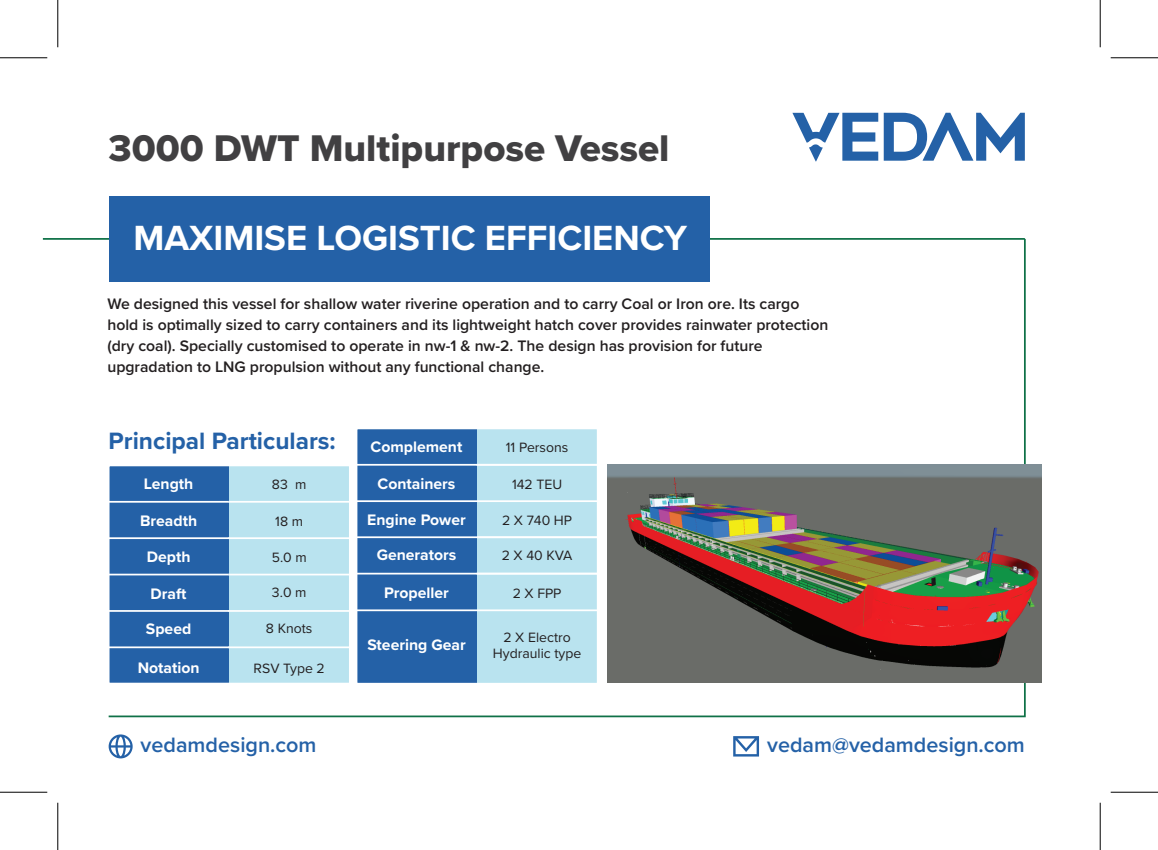
<style>
.page{position:relative;width:1158px;height:850px;background:#fff}
.page>*{position:absolute;margin:0;border:0;box-sizing:border-box;transform-origin:0 0}
.t1{font:38.5px "Proxima Nova Extrabld";color:#414042}
.t2{font:700 36.23px "Proxima Nova";color:#fff}
.t3{font:700 24.5px "Proxima Nova";color:#2461a7}
.t4{font:600 21.53px "Proxima Nova";color:#2461a7}
.t5{font:600 15.75px/21px "Proxima Nova";color:#231f20}
.t6{font:700 15.75px/34.3px "Proxima Nova";color:#fff}
.t7{font:14px/15.8px "Proxima Nova";color:#231f20;text-align:center}
</style>
<div class="page">
<div style="left:228px;top:465px;width:122px;height:218px;background:#b9e3ef"></div>
<div style="left:476px;top:428px;width:122px;height:255px;background:#b9e3ef"></div>
<div style="left:109px;top:465px;width:119px;height:218px;background:#2461a7"></div>
<div style="left:356px;top:428px;width:120px;height:255px;background:#2461a7"></div>
<svg style="left:792px;top:113px;width:232px;height:48px"></svg>
<hr style="left:1023px;top:239px;width:2px;height:226px;background:#0f7147">
<hr style="left:43px;top:238px;width:981px;height:2px;background:#0f7147">
<div style="left:108px;top:464px;width:242px;height:220px;border:2px solid #fff"></div>
<hr style="left:107px;top:501px;width:121px;height:1px;background:#fff">
<hr style="left:107px;top:537px;width:122px;height:2px;background:#fff">
<hr style="left:107px;top:573px;width:121px;height:2px;background:#fff">
<hr style="left:107px;top:610px;width:122px;height:2px;background:#fff">
<hr style="left:107px;top:646px;width:122px;height:2px;background:#fff">
<hr style="left:228px;top:501px;width:121px;height:1px;background:#fff">
<hr style="left:228px;top:537px;width:122px;height:2px;background:#fff">
<hr style="left:228px;top:573px;width:121px;height:2px;background:#fff">
<hr style="left:228px;top:610px;width:122px;height:2px;background:#fff">
<hr style="left:228px;top:646px;width:122px;height:2px;background:#fff">
<hr style="left:355px;top:609px;width:242px;height:2px;background:#fff">
<div style="left:355px;top:427px;width:243px;height:257px;border:2px solid #fff"></div>
<hr style="left:355px;top:464px;width:242px;height:1px;background:#fff">
<hr style="left:355px;top:500px;width:242px;height:2px;background:#fff">
<hr style="left:356px;top:536px;width:241px;height:2px;background:#fff">
<hr style="left:355px;top:573px;width:242px;height:1px;background:#fff">
<svg style="left:108px;top:680px;width:918px;height:38px"></svg>
<div style="left:109px;top:196px;width:600px;height:86px;background:#2461a7"></div>
<img style="left:607px;top:465px;width:434px;height:217px">
<svg style="left:109px;top:734px;width:24px;height:24px"></svg>
<svg style="left:733px;top:736px;width:26px;height:20px"></svg>
<hr style="left:0;top:57px;width:47px;height:1px;background:#000">
<hr style="left:1110px;top:57px;width:47px;height:1px;background:#000">
<hr style="left:0;top:792px;width:47px;height:1px;background:#000">
<hr style="left:1110px;top:792px;width:47px;height:1px;background:#000">
<hr style="left:57px;top:0;width:1px;height:47px;background:#000">
<hr style="left:57px;top:802px;width:1px;height:48px;background:#000">
<hr style="left:1099px;top:0;width:1px;height:47px;background:#000">
<hr style="left:1099px;top:802px;width:1px;height:48px;background:#000">
<h1 class="t1" style="left:109px;top:120px;width:562px">3000 DWT Multipurpose Vessel</h1>
<h2 class="t2" style="left:133px;top:211px;width:555px">MAXIMISE LOGISTIC EFFICIENCY</h2>
<p class="t5" style="left:107px;top:293px;width:722px">We designed this vessel for shallow water riverine operation and to carry Coal or Iron ore. Its cargo hold is optimally sized to carry containers and its lightweight hatch cover provides rainwater protection (dry coal). Specially customised to operate in nw-1 &amp; nw-2. The design has provision for future upgradation to LNG propulsion without any functional change.</p>
<h3 class="t3" style="left:109px;top:423px;width:228px">Principal Particulars:</h3>
<p class="t6" style="left:144px;top:466px;width:51px">Length</p>
<p class="t7" style="left:272px;top:476px;width:36px">83 m</p>
<p class="t7" style="left:275px;top:513px;width:29px">18 m</p>
<p class="t7" style="left:272px;top:549px;width:36px">5.0 m</p>
<p class="t7" style="left:272px;top:584px;width:36px">3.0 m</p>
<p class="t7" style="left:266px;top:620px;width:48px">8 Knots</p>
<p class="t7" style="left:253px;top:659px;width:73px">RSV Type 2</p>
<p class="t6" style="left:140px;top:503px;width:59px">Breadth</p>
<p class="t6" style="left:147px;top:539px;width:45px">Depth</p>
<p class="t6" style="left:146px;top:576px;width:47px">Draft<br>Speed</p>
<p class="t6" style="left:138px;top:650px;width:63px">Notation</p>
<p class="t6" style="left:370px;top:429px;width:93px">Complement</p>
<p class="t7" style="left:506px;top:439px;width:64px">11 Persons</p>
<p class="t6" style="left:377px;top:466px;width:79px">Containers</p>
<p class="t7" style="left:512px;top:476px;width:52px">142 TEU</p>
<p class="t6" style="left:367px;top:502px;width:100px">Engine Power</p>
<p class="t6" style="left:376px;top:537px;width:81px">Generators</p>
<p class="t6" style="left:384px;top:575px;width:66px">Propeller</p>
<p class="t6" style="left:367px;top:627px;width:100px">Steering Gear</p>
<p class="t7" style="left:502px;top:512px;width:71px">2 X 740 HP</p>
<p class="t7" style="left:501px;top:547px;width:72px">2 X 40 KVA</p>
<p class="t7" style="left:512px;top:585px;width:50px">2 X FPP</p>
<p class="t7" style="left:493px;top:629px;width:90px">2 X Electro<br>Hydraulic type</p>
<h3 class="t4" style="left:141px;top:728px;width:177px">vedamdesign.com</h3>
<h3 class="t4" style="left:767px;top:728px;width:259px">vedam@vedamdesign.com</h3>
</div>
